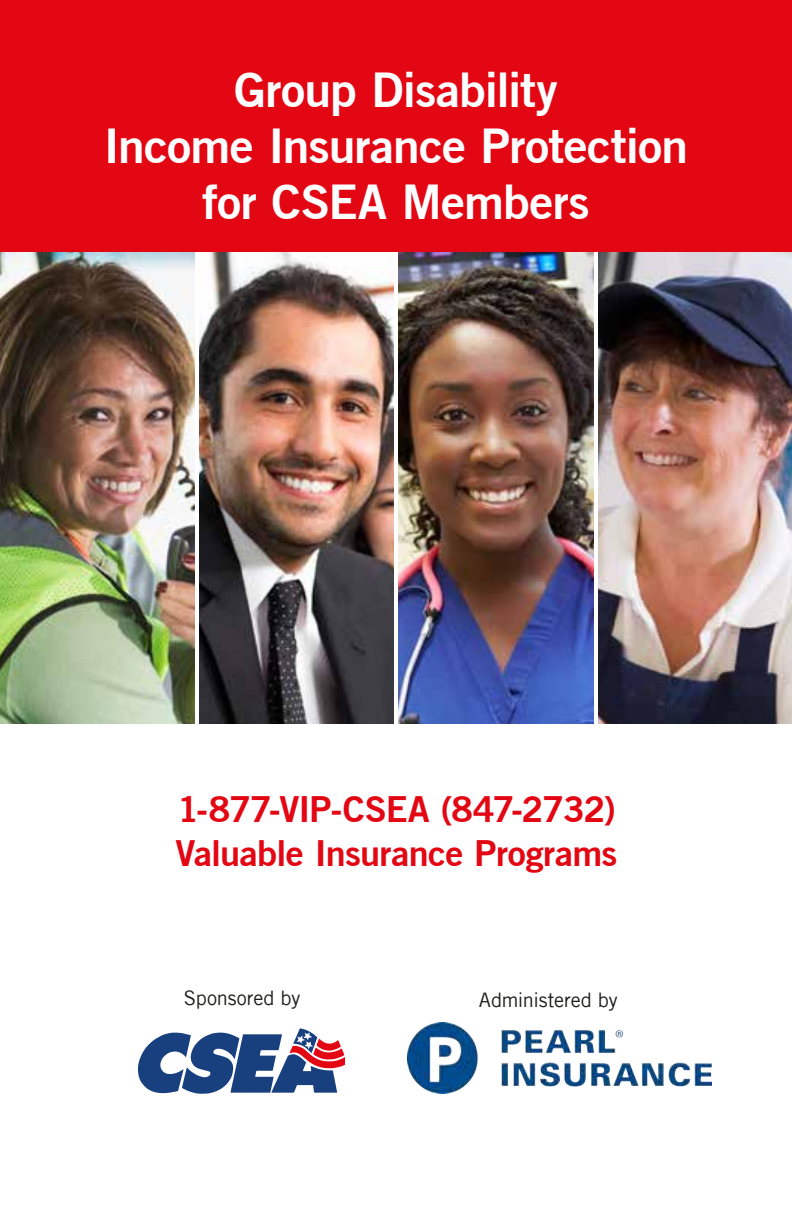
<style>
.page{position:relative;width:792px;height:1224px;background:#fff}
.page>*{position:absolute;margin:0;border:0;box-sizing:border-box;transform-origin:0 0}
.t1{font:700 48px "Trade Gothic No.2";letter-spacing:-.015em;color:#fff}
.t2{font:700 36px "Trade Gothic No.2";letter-spacing:-.02em;color:#e30613}
.t3{font:20px "Trade Gothic LT";letter-spacing:-.01em;color:#1d1d1b}
</style>
<div class="page">
<img style="left:0;top:252px;width:195px;height:471px">
<img style="left:200px;top:252px;width:194px;height:471px">
<img style="left:598px;top:252px;width:194px;height:471px">
<svg style="left:138px;top:1028px;width:206px;height:66px"></svg>
<img style="left:399px;top:252px;width:194px;height:471px">
<div style="left:0;top:0;width:792px;height:252px;background:#e30613"></div>
<img style="left:407px;top:1022px;width:304px;height:71px">
<p class="t1" style="left:234px;top:60px;width:325px">Group Disability</p>
<p class="t1" style="left:104px;top:116px;width:586px">Income Insurance Protection</p>
<p class="t1" style="left:202px;top:172px;width:389px">for CSEA Members</p>
<p class="t2" style="left:177px;top:787px;width:440px">1-877-VIP-CSEA (847-2732)</p>
<p class="t2" style="left:176px;top:830px;width:443px">Valuable Insurance Programs</p>
<p class="t3" style="left:184px;top:986px;width:118px">Sponsored by</p>
<p class="t3" style="left:479px;top:988px;width:140px">Administered by</p>
</div>
